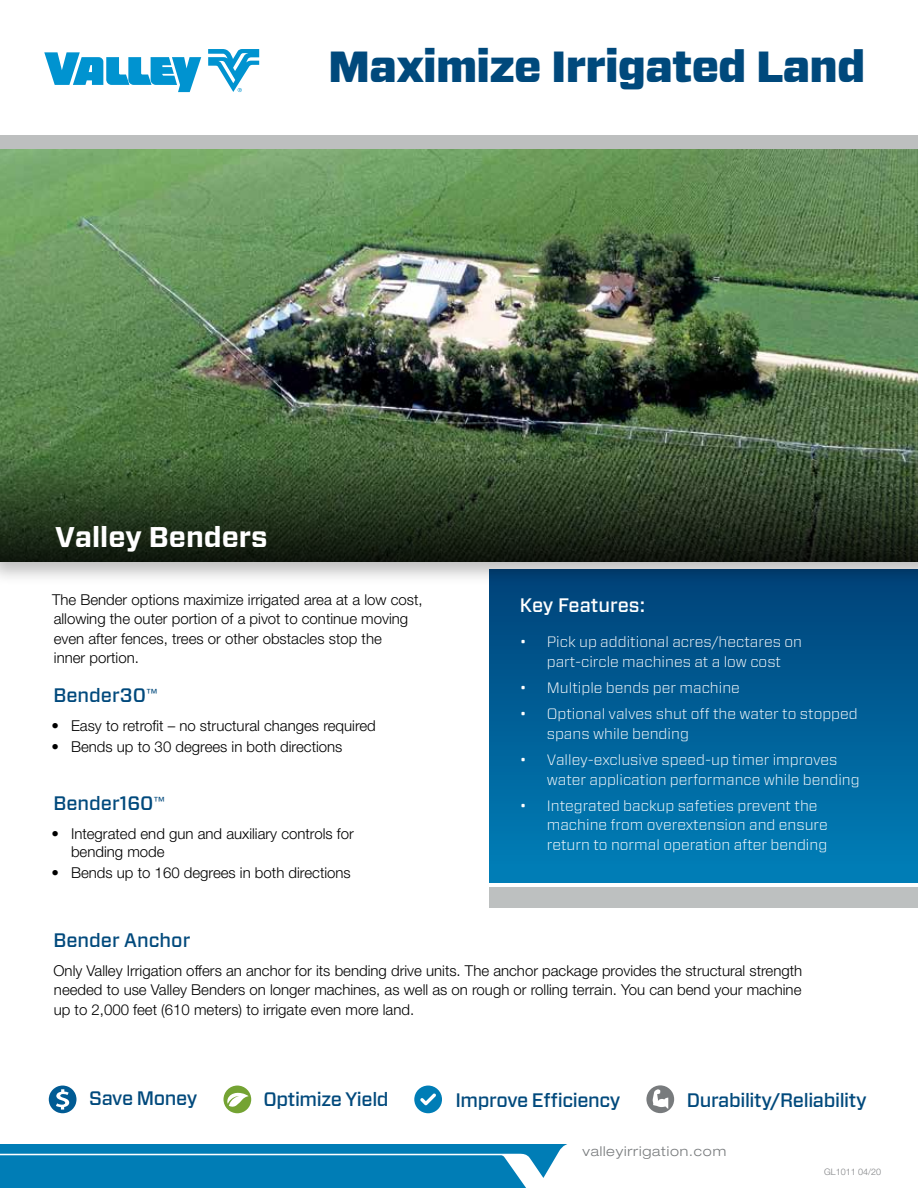
<style>
.page{position:relative;width:918px;height:1188px;background:#fff}
.page>*{position:absolute;margin:0;border:0;box-sizing:border-box;transform-origin:0 0}
.t1{font:900 43.5px "Forza";letter-spacing:-.02em;color:#00497c}
.t2{font:700 28.5px "Forza";color:#fff}
.t3{font:500 19.5px "Forza";letter-spacing:-.02em;color:#00497c}
.t4{font:500 19.5px "Forza";color:#00497c}
.t5{font:500 19.5px "Forza";color:#fff}
.t6{font:300 15px/19.5px "Helvetica Neue LT Pro";color:#000}
.t7{font:300 15px/19.5px "Forza";color:#fff}
.t8{font:300 expanded 13.5px "Helvetica Neue LT Pro";letter-spacing:.06em;color:#787b7d}
.t9{font:300 9px "Helvetica Neue LT Pro";color:#808285}
</style>
<div class="page">
<svg style="left:0;top:1144px;width:567px;height:44px;background:#1688bc"></svg>
<div style="left:489px;top:569px;width:429px;height:313px;background:#007db6"></div>
<div style="left:489px;top:569px;width:429px;height:295px;background:linear-gradient(to bottom,#004178,#007cb5)"></div>
<svg style="left:208px;top:49px;width:51px;height:43px"></svg>
<svg style="left:44px;top:52px;width:157px;height:40px"></svg>
<div style="left:0;top:143px;width:918px;height:443px;background:#000;opacity:.26"></div>
<img style="left:0;top:149px;width:918px;height:304px">
<svg style="left:0;top:453px;width:918px;height:109px;background:#2a3b23"></svg>
<div style="left:489px;top:888px;width:429px;height:20px;background:#bdc0c0"></div>
<svg style="left:49px;top:1086px;width:28px;height:27px"></svg>
<div style="left:224px;top:1086px;width:27px;height:27px;background:#74a333;border-radius:50%"></div>
<svg style="left:227px;top:1091px;width:22px;height:18px"></svg>
<div style="left:646px;top:1085px;width:28px;height:28px;background:#787b7d;border-radius:50%"></div>
<svg style="left:653px;top:1089px;width:15px;height:20px"></svg>
<div style="left:414px;top:1086px;width:28px;height:27px;background:#007db6;border-radius:50%"></div>
<svg style="left:420px;top:1093px;width:16px;height:13px"></svg>
<div style="left:0;top:136px;width:918px;height:13px;background:#bdbfbf"></div>
<h1 class="t1" style="left:328px;top:38px;width:539px">Maximize Irrigated Land</h1>
<h2 class="t2" style="left:55px;top:518px;width:214px">Valley Benders</h2>
<p class="t6" style="left:52px;top:589px;width:372px">The Bender options maximize irrigated area at a low cost, allowing the outer portion of a pivot to continue moving even after fences, trees or other obstacles stop the<br>inner portion.</p>
<h3 class="t4" style="left:53px;top:682px;width:105px">Bender30<sup>™</sup></h3>
<p class="t6" style="left:52px;top:715px;width:326px">• Easy to retrofit – no structural changes required</p>
<p class="t6" style="left:52px;top:736px;width:292px">• Bends up to 30 degrees in both directions</p>
<h3 class="t4" style="left:53px;top:790px;width:113px">Bender160<sup>™</sup></h3>
<p class="t6" style="left:71px;top:824px;width:284px;line-height:18px;text-indent:-19px">• Integrated end gun and auxiliary controls for bending mode</p>
<p class="t6" style="left:52px;top:862px;width:301px">• Bends up to 160 degrees in both directions</p>
<h3 class="t5" style="left:520px;top:592px;width:127px">Key Features:</h3>
<p class="t7" style="left:520px;top:632px;width:284px;text-align:center">• Pick up additional acres/hectares on part-circle machines at a low cost</p>
<p class="t7" style="left:520px;top:678px;width:222px">• Multiple bends per machine</p>
<p class="t7" style="left:547px;top:704px;width:312px;text-indent:-27px">• Optional valves shut off the water to stopped spans while bending</p>
<p class="t7" style="left:547px;top:750px;width:314px;text-indent:-27px">• Valley-exclusive speed-up timer improves water application performance while bending</p>
<p class="t7" style="left:547px;top:795px;width:283px;text-indent:-27px">• Integrated backup safeties prevent the machine from overextension and ensure return to normal operation after bending</p>
<h3 class="t4" style="left:53px;top:927px;width:139px">Bender Anchor</h3>
<p class="t6" style="left:54px;top:960px;width:750px;text-align:justify">Only Valley Irrigation offers an anchor for its bending drive units. The anchor package provides the structural strength needed to use Valley Benders on longer machines, as well as on rough or rolling terrain. You can bend your machine up to 2,000 feet (610 meters) to irrigate even more land.</p>
<h3 class="t3" style="left:89px;top:1085px;width:110px">Save Money</h3>
<h3 class="t3" style="left:263px;top:1086px;width:127px">Optimize Yield</h3>
<h3 class="t3" style="left:687px;top:1087px;width:181px">Durability/Reliability</h3>
<h3 class="t3" style="left:455px;top:1087px;width:167px">Improve Efficiency</h3>
<p class="t8" style="left:582px;top:1143px;width:145px">valleyirrigation.com</p>
<p class="t9" style="left:824px;top:1166px;width:59px">GL1011 04/20</p>
</div>
